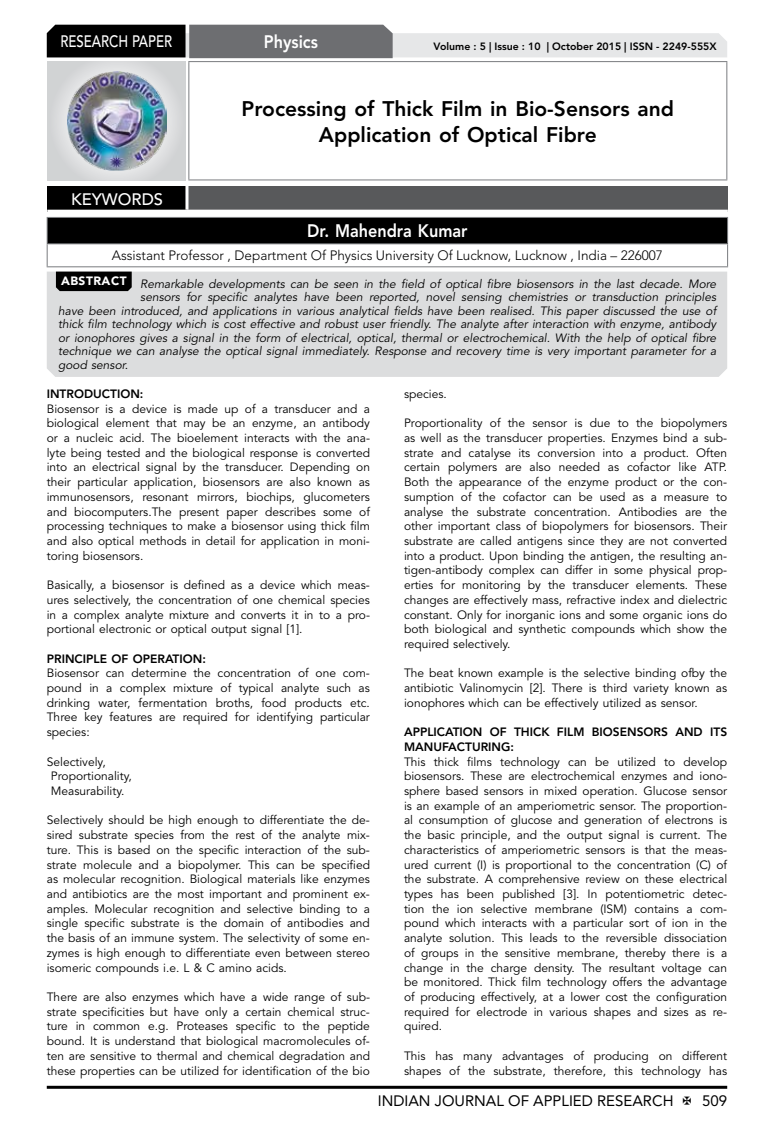
<style>
.page{position:relative;width:774px;height:1136px;background:#fff}
.page>*{position:absolute;margin:0;border:0;box-sizing:border-box;transform-origin:0 0}
.t1{font:800 21px/26.2px "Avenir LT Std";color:#000;text-align:center}
.t2{font:800 18px "Avenir LT Std";color:#fff;scale:.9 1}
.t3{font:500 16.5px "Avenir LT Std";color:#fff;scale:.8 1}
.t4{font:500 16.5px "Avenir LT Std";color:#fff}
.t5{font:15px "Avenir LT Std";color:#000}
.t6{font:300 13.5px "Avenir LT Std";color:#000}
.t7{font:12px/14.7px "Avenir LT Std";color:#000;text-align:justify}
.t8{font:italic 12px "Avenir LT Std";color:#000}
.t9{font:800 12px/14.7px "Avenir LT Std";color:#000}
.t10{font:800 10.5px "Avenir LT Std";color:#000}
</style>
<div class="page">
<hr style="left:47px;top:1085px;width:680px;height:3px;background:#000">
<div style="left:48px;top:62px;width:137px;height:118px;background:linear-gradient(to right,#d9dadb,#d9dadb)"></div>
<img style="left:68px;top:71px;width:99px;height:100px">
<svg style="left:47px;top:25px;width:680px;height:33px;background:#979899"></svg>
<hr style="left:188px;top:61px;width:539px;height:1px;background:#808285">
<hr style="left:188px;top:62px;width:1px;height:117px;background:#808285">
<hr style="left:726px;top:62px;width:1px;height:117px;background:#808285">
<hr style="left:188px;top:179px;width:539px;height:1px;background:#808285">
<div style="left:47px;top:217px;width:680px;height:27px;background:#000"></div>
<hr style="left:47px;top:217px;width:681px;height:1px;background:#808285">
<hr style="left:47px;top:243px;width:681px;height:1px;background:#808285">
<svg style="left:47px;top:218px;width:1px;height:48px"></svg>
<svg style="left:727px;top:218px;width:1px;height:48px"></svg>
<hr style="left:47px;top:266px;width:681px;height:1px;background:#808285">
<div style="left:47px;top:186px;width:140px;height:25px;background:#000"></div>
<div style="left:187px;top:186px;width:541px;height:25px;background:#58595b"></div>
<hr style="left:185px;top:186px;width:3px;height:24px;background:#fff">
<hr style="left:47px;top:210px;width:140px;height:3px;background:#fff">
<hr style="left:187px;top:210px;width:541px;height:3px;background:#fff">
<div style="left:47px;top:271px;width:680px;height:106px;background:#dcddde"></div>
<svg style="left:56px;top:271px;width:76px;height:20px;background:#090909"></svg>
<h3 class="t3" style="left:60px;top:32px;width:139px">RESEARCH PAPER</h3>
<h3 class="t4" style="left:71px;top:189px;width:94px">KEYWORDS</h3>
<h2 class="t2" style="left:264px;top:31px;width:62px">Physics</h2>
<p class="t10" style="left:434px;top:41px;width:284px">Volume : 5 | Issue : 10 | October 2015 | ISSN - 2249-555X</p>
<h1 class="t1" style="left:242px;top:95px;width:434px">Processing of Thick Film in Bio-Sensors and<br>Application of Optical Fibre</h1>
<h2 class="t2" style="left:307px;top:220px;width:179px">Dr. Mahendra Kumar</h2>
<p class="t6" style="left:112px;top:248px;width:553px">Assistant Professor , Department Of Physics University Of Lucknow, Lucknow , India – 226007</p>
<p class="t8" style="left:61px;top:277px;width:657px"><sup>ABSTRACT</sup> Remarkable developments can be seen in the field of optical fibre biosensors in the last decade. More</p>
<p class="t8" style="left:140px;top:290px;width:577px">sensors for specific analytes have been reported, novel sensing chemistries or transduction principles</p>
<p class="t8" style="left:58px;top:304px;width:660px">have been introduced, and applications in various analytical fields have been realised. This paper discussed the use of</p>
<p class="t8" style="left:58px;top:317px;width:659px">thick film technology which is cost effective and robust user friendly. The analyte after interaction with enzyme, antibody</p>
<p class="t8" style="left:58px;top:331px;width:660px">or ionophores gives a signal in the form of electrical, optical, thermal or electrochemical. With the help of optical fibre</p>
<p class="t8" style="left:58px;top:344px;width:660px">technique we can analyse the optical signal immediately. Response and recovery time is very important parameter for a</p>
<p class="t8" style="left:58px;top:358px;width:71px">good sensor.</p>
<p class="t9" style="left:47px;top:386px;width:98px">INTRODUCTION:</p>
<p class="t7" style="left:47px;top:401px;width:325px">Biosensor is a device is made up of a transducer and a biological element that may be an enzyme, an antibody or a nucleic acid. The bioelement interacts with the ana&shy;lyte being tested and the biological response is converted into an electrical signal by the transducer. Depending on their particular application, biosensors are also known as immunosensors, resonant mirrors, biochips, glucometers and biocomputers.The present paper describes some of processing techniques to make a biosensor using thick film and also optical methods in detail for application in moni&shy;toring biosensors.</p>
<p class="t7" style="left:47px;top:578px;width:325px">Basically, a biosensor is defined as a device which meas&shy;ures selectively, the concentration of one chemical species in a complex analyte mixture and converts it in to a pro&shy;portional electronic or optical output signal [1].</p>
<p class="t9" style="left:47px;top:651px;width:161px">PRINCIPLE OF OPERATION:</p>
<p class="t7" style="left:47px;top:666px;width:325px">Biosensor can determine the concentration of one com&shy;pound in a complex mixture of typical analyte such as drinking water, fermentation broths, food products etc.<br>Three key features are required for identifying particular species:</p>
<p class="t7" style="left:51px;top:754px;width:82px;text-align:left;text-indent:-4px">Selectively,<br>Proportionality,<br>Measurability.</p>
<p class="t7" style="left:47px;top:813px;width:325px">Selectively should be high enough to differentiate the de&shy;sired substrate species from the rest of the analyte mix&shy;ture. This is based on the specific interaction of the sub&shy;strate molecule and a biopolymer. This can be specified as molecular recognition. Biological materials like enzymes and antibiotics are the most important and prominent ex&shy;amples. Molecular recognition and selective binding to a single specific substrate is the domain of antibodies and the basis of an immune system. The selectivity of some en&shy;zymes is high enough to differentiate even between stereo isomeric compounds i.e. L &amp; C amino acids.</p>
<p class="t7" style="left:47px;top:989px;width:325px">There are also enzymes which have a wide range of sub&shy;strate specificities but have only a certain chemical struc&shy;ture in common e.g. Proteases specific to the peptide bound. It is understand that biological macromolecules of&shy;ten are sensitive to thermal and chemical degradation and these properties can be utilized for identification of the bio</p>
<p class="t7" style="left:404px;top:386px;width:44px">species.</p>
<p class="t7" style="left:404px;top:416px;width:325px">Proportionality of the sensor is due to the biopolymers as well as the transducer properties. Enzymes bind a sub&shy;strate and catalyse its conversion into a product. Often certain polymers are also needed as cofactor like ATP.<br>Both the appearance of the enzyme product or the con&shy;sumption of the cofactor can be used as a measure to analyse the substrate concentration. Antibodies are the other important class of biopolymers for biosensors. Their substrate are called antigens since they are not converted into a product. Upon binding the antigen, the resulting an&shy;tigen-antibody complex can differ in some physical prop&shy;erties for monitoring by the transducer elements. These changes are effectively mass, refractive index and dielectric constant. Only for inorganic ions and some organic ions do both biological and synthetic compounds which show the required selectively.</p>
<p class="t7" style="left:404px;top:666px;width:325px">The beat known example is the selective binding ofby the antibiotic Valinomycin [2]. There is third variety known as ionophores which can be effectively utilized as sensor.</p>
<p class="t9" style="left:404px;top:724px;width:325px">APPLICATION OF THICK FILM BIOSENSORS AND ITS<br>MANUFACTURING:</p>
<p class="t7" style="left:404px;top:754px;width:325px">This thick films technology can be utilized to develop biosensors. These are electrochemical enzymes and iono&shy;sphere based sensors in mixed operation. Glucose sensor is an example of an amperiometric sensor. The proportion&shy;al consumption of glucose and generation of electrons is the basic principle, and the output signal is current. The characteristics of amperiometric sensors is that the meas&shy;ured current (I) is proportional to the concentration (C) of the substrate. A comprehensive review on these electrical types has been published [3]. In potentiometric detec&shy;tion the ion selective membrane (ISM) contains a com&shy;pound which interacts with a particular sort of ion in the analyte solution. This leads to the reversible dissociation of groups in the sensitive membrane, thereby there is a change in the charge density. The resultant voltage can be monitored. Thick film technology offers the advantage of producing effectively, at a lower cost the configuration required for electrode in various shapes and sizes as re&shy;quired.</p>
<p class="t7" style="left:404px;top:1048px;width:325px">This has many advantages of producing on different shapes of the substrate, therefore, this technology has</p>
<p class="t5" style="left:378px;top:1091px;width:297px">INDIAN JOURNAL OF APPLIED RESEARCH</p>
<p class="t5" style="left:702px;top:1091px;width:27px">509</p>
</div>
